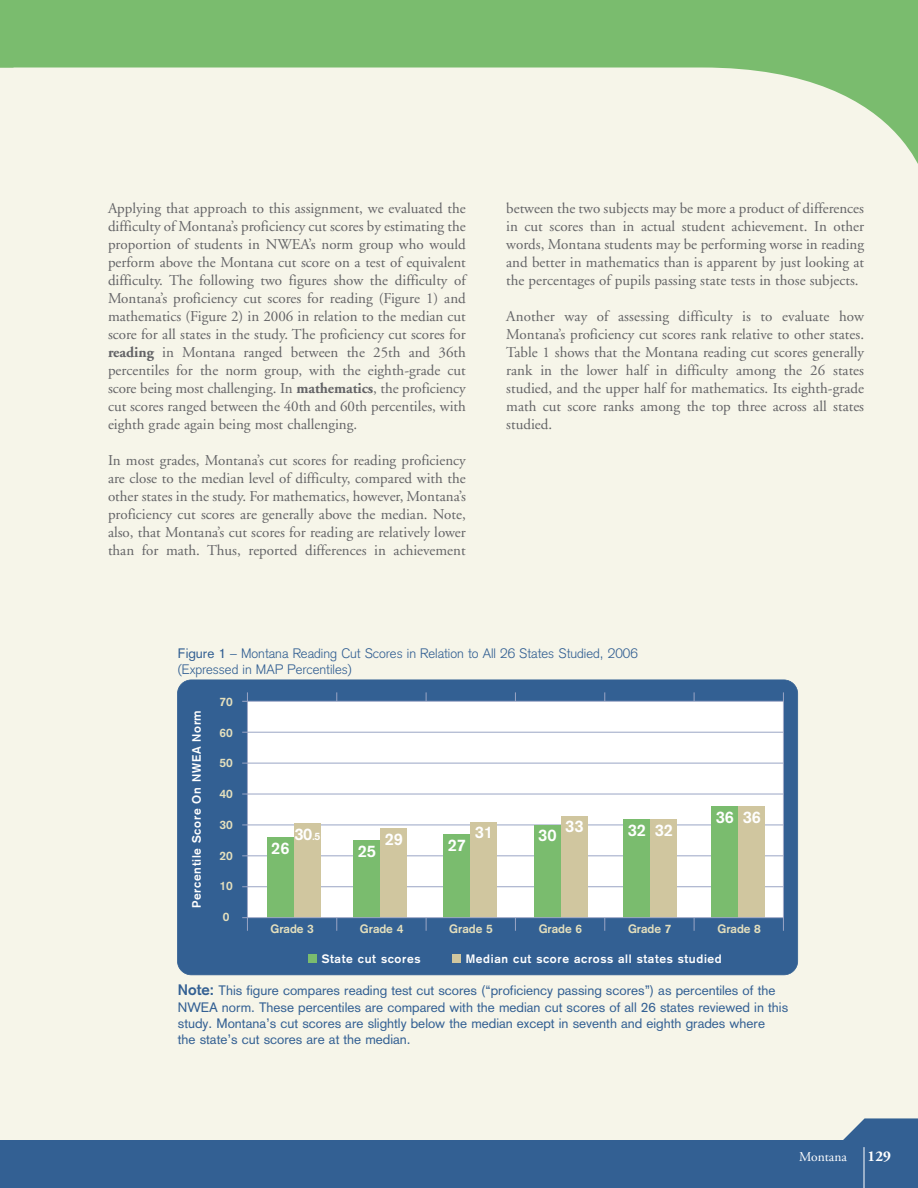
<style>
.page{position:relative;width:918px;height:1188px;background:#fff}
.page>*{position:absolute;margin:0;border:0;box-sizing:border-box;transform-origin:0 0}
.t1{font:700 16.5px "Akzidenz Grotesk";color:#fff}
.t2{font:15px/18px "Adobe Garamond";color:#636366;text-align:justify}
.t3{font:700 15px "Adobe Garamond";color:#fff}
.t4{font:13.5px/17.5px "Akzidenz Grotesk";color:#336093}
.t5{font:300 13.5px/16.2px "Akzidenz Grotesk";color:#336093}
.t6{font:13.5px "Adobe Garamond";color:#fff}
.t7{font:700 12px "Akzidenz Grotesk";letter-spacing:.055em;color:#fff}
.t8{font:700 12px "Akzidenz Grotesk";color:#e5e0bd}
.s1{font-weight:700}
.s2{font-weight:400}
.s3{font-size:10.5px}
.s4{font-weight:700;font-size:15px}
</style>
<div class="page">
<div style="left:0;top:27px;width:918px;height:1134px;background:#f6f5e9"></div>
<svg style="left:0;top:1118px;width:918px;height:70px;fill:#336093"></svg>
<hr style="left:864px;top:1147px;width:1px;height:41px;background:#fff">
<svg style="left:0;top:0;width:918px;height:164px"></svg>
<div style="left:177px;top:680px;width:621px;height:295px;background:#336093;border-radius:14px"></div>
<div style="left:177px;top:680px;width:621px;height:295px;border:2px solid #336093;border-radius:14px"></div>
<hr style="left:336px;top:692px;width:1px;height:239px;background:#9aa5c5">
<hr style="left:426px;top:692px;width:1px;height:239px;background:#9aa5c5">
<hr style="left:515px;top:692px;width:1px;height:239px;background:#9aa5c5">
<hr style="left:604px;top:692px;width:1px;height:239px;background:#9aa5c5">
<hr style="left:694px;top:692px;width:1px;height:239px;background:#9aa5c5">
<div style="left:248px;top:702px;width:536px;height:216px;background:#fff"></div>
<hr style="left:247px;top:692px;width:1px;height:239px;background:#9aa5c5">
<hr style="left:242px;top:701px;width:542px;height:1px;background:#9aa5c5">
<hr style="left:242px;top:732px;width:542px;height:1px;background:#9aa5c5">
<hr style="left:242px;top:763px;width:542px;height:1px;background:#9aa5c5">
<hr style="left:242px;top:794px;width:542px;height:1px;background:#9aa5c5">
<hr style="left:242px;top:825px;width:542px;height:1px;background:#9aa5c5">
<hr style="left:242px;top:855px;width:542px;height:1px;background:#9aa5c5">
<hr style="left:242px;top:886px;width:542px;height:1px;background:#9aa5c5">
<div style="left:267px;top:837px;width:27px;height:81px;background:#7abc6e"></div>
<div style="left:294px;top:823px;width:27px;height:95px;background:#d0c69f"></div>
<div style="left:353px;top:841px;width:27px;height:77px;background:#7abc6e"></div>
<div style="left:380px;top:828px;width:27px;height:90px;background:#d0c69f"></div>
<div style="left:443px;top:834px;width:27px;height:84px;background:#7abc6e"></div>
<div style="left:470px;top:822px;width:27px;height:96px;background:#d0c69f"></div>
<div style="left:534px;top:825px;width:27px;height:93px;background:#7abc6e"></div>
<div style="left:561px;top:816px;width:27px;height:102px;background:#d0c69f"></div>
<div style="left:623px;top:819px;width:27px;height:99px;background:#7abc6e"></div>
<div style="left:650px;top:819px;width:27px;height:99px;background:#d0c69f"></div>
<div style="left:711px;top:807px;width:27px;height:111px;background:#7abc6e"></div>
<div style="left:738px;top:807px;width:27px;height:111px;background:#d0c69f"></div>
<hr style="left:242px;top:917px;width:542px;height:1px;background:#9aa5c5">
<div style="left:308px;top:954px;width:9px;height:9px;background:#7abc6e"></div>
<div style="left:452px;top:954px;width:9px;height:9px;background:#d0c69f"></div>
<hr style="left:783px;top:692px;width:1px;height:239px;background:#9aa5c5">
<p class="t2" style="left:108px;top:201px;width:359px">Applying that approach to this assignment, we evaluated the difficulty of Montana’s proficiency cut scores by estimating the proportion of students in NWEA’s norm group who would perform above the Montana cut score on a test of equivalent difficulty. The following two figures show the difficulty of Montana’s proficiency cut scores for reading (Figure 1) and mathematics (Figure 2) in 2006 in relation to the median cut score for all states in the study. The proficiency cut scores for <span class="s1">reading</span> in Montana ranged between the 25th and 36th percentiles for the norm group, with the eighth-grade cut score being most challenging. In <span class="s1">mathematics</span>, the proficiency cut scores ranged between the 40th and 60th percentiles, with eighth grade again being most challenging.</p>
<p class="t2" style="left:108px;top:453px;width:359px">In most grades, Montana’s cut scores for reading proficiency are close to the median level of difficulty, compared with the other states in the study. For mathematics, however, Montana’s proficiency cut scores are generally above the median. Note, also, that Montana’s cut scores for reading are relatively lower than for math. Thus, reported differences in achievement</p>
<p class="t2" style="left:506px;top:201px;width:359px">between the two subjects may be more a product of differences in cut scores than in actual student achievement. In other words, Montana students may be performing worse in reading and better in mathematics than is apparent by just looking at the percentages of pupils passing state tests in those subjects.</p>
<p class="t2" style="left:506px;top:309px;width:359px">Another way of assessing difficulty is to evaluate how Montana’s proficiency cut scores rank relative to other states.<br>Table 1 shows that the Montana reading cut scores generally rank in the lower half in difficulty among the 26 states studied, and the upper half for mathematics. Its eighth-grade math cut score ranks among the top three across all states studied.</p>
<p class="t5" style="left:178px;top:646px;width:462px"><span class="s2">Figure 1</span> – Montana Reading Cut Scores in Relation to All 26 States Studied, 2006 (Expressed in MAP Percentiles)</p>
<p class="t7" style="left:192px;top:908px;width:199px;rotate:-90deg">Percentile Score On NWEA Norm</p>
<p class="t8" style="left:219px;top:697px;width:15px">70</p>
<p class="t8" style="left:219px;top:728px;width:15px">60</p>
<p class="t8" style="left:219px;top:759px;width:15px">50</p>
<p class="t8" style="left:219px;top:790px;width:15px">40</p>
<p class="t8" style="left:219px;top:820px;width:15px">30</p>
<p class="t8" style="left:219px;top:851px;width:15px">20</p>
<p class="t8" style="left:219px;top:882px;width:15px">10</p>
<p class="t8" style="left:223px;top:913px;width:8px">0</p>
<p class="t1" style="left:295px;top:828px;width:27px">30<span class="s3">.5</span></p>
<p class="t1" style="left:271px;top:842px;width:20px">26</p>
<p class="t1" style="left:358px;top:845px;width:20px">25</p>
<p class="t1" style="left:385px;top:833px;width:20px">29</p>
<p class="t8" style="left:270px;top:924px;width:45px">Grade 3</p>
<p class="t8" style="left:360px;top:924px;width:45px">Grade 4</p>
<p class="t1" style="left:448px;top:839px;width:20px">27</p>
<p class="t1" style="left:475px;top:827px;width:20px">31</p>
<p class="t8" style="left:449px;top:924px;width:45px">Grade 5</p>
<p class="t1" style="left:538px;top:830px;width:20px">30</p>
<p class="t1" style="left:565px;top:821px;width:20px">33</p>
<p class="t1" style="left:628px;top:824px;width:47px">32 32</p>
<p class="t8" style="left:539px;top:924px;width:45px">Grade 6</p>
<p class="t8" style="left:628px;top:924px;width:45px">Grade 7</p>
<p class="t1" style="left:716px;top:811px;width:47px">36 36</p>
<p class="t8" style="left:717px;top:924px;width:45px">Grade 8</p>
<p class="t7" style="left:322px;top:954px;width:100px">State cut scores</p>
<p class="t7" style="left:466px;top:954px;width:258px">Median cut score across all states studied</p>
<p class="t4" style="left:178px;top:982px;width:612px"><span class="s4">Note:</span> This figure compares reading test cut scores (“proficiency passing scores”) as percentiles of the<br>NWEA norm. These percentiles are compared with the median cut scores of all 26 states reviewed in this</p>
<p class="t4" style="left:178px;top:1017px;width:589px;line-height:16.2px">study. Montana’s cut scores are slightly below the median except in seventh and eighth grades where the state’s cut scores are at the median.</p>
<p class="t6" style="left:799px;top:1151px;width:49px">Montana</p>
<p class="t3" style="left:868px;top:1150px;width:25px">129</p>
</div>
